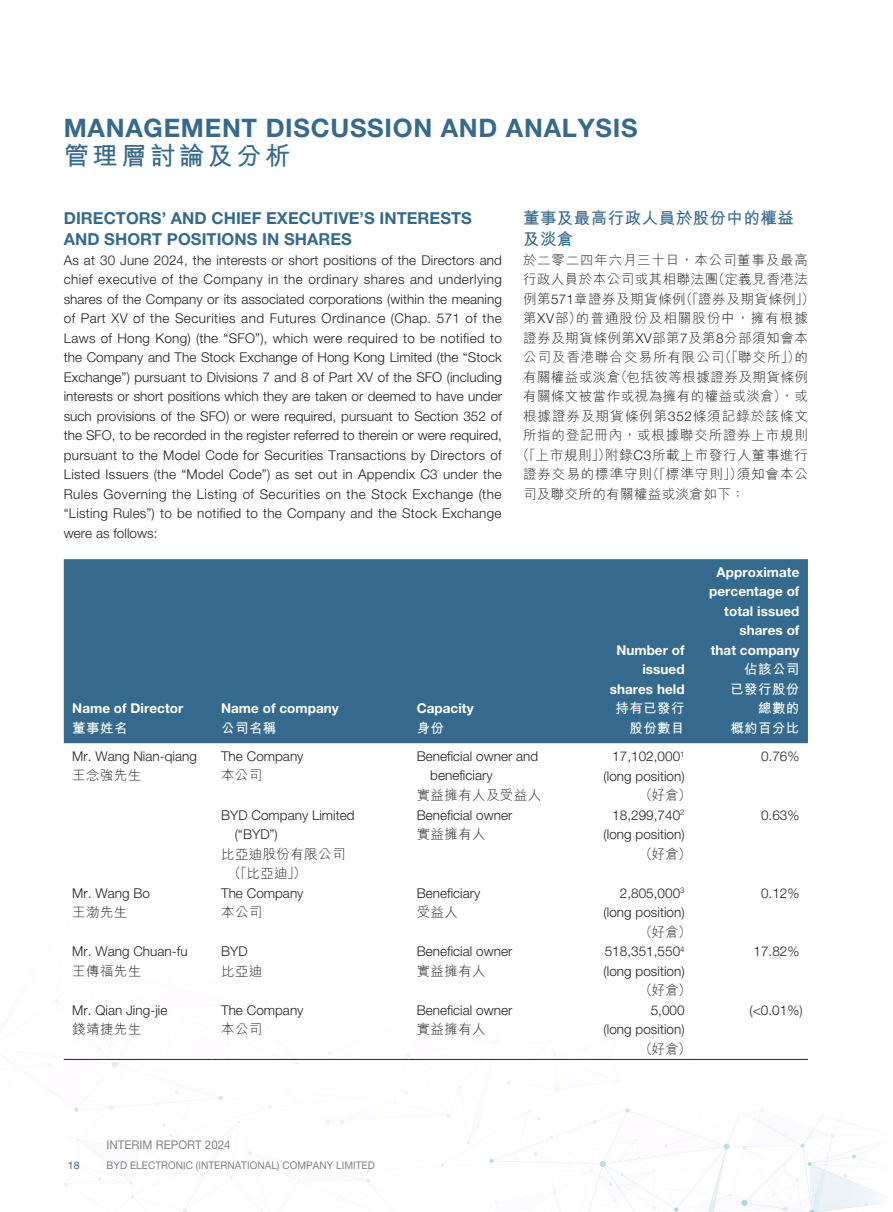
<style>
.page{position:relative;width:893px;height:1212px;background:#fff}
.page>*{position:absolute;margin:0;border:0;box-sizing:border-box;transform-origin:0 0}
.t1{font:700 25.5px "Helvetica Neue LT Std";letter-spacing:.03em;color:#356a8e}
.t2{font:700 25.5px "M Hei HK";letter-spacing:.13em;color:#356a8e}
.t3{font:700 16.5px/21px "Helvetica Neue LT Std";letter-spacing:.005em;color:#356a8e}
.t4{font:700 16.5px/21px "M Hei HK";letter-spacing:.03em;color:#356a8e}
.t5{font:300 13.5px/19.5px "Helvetica Neue LT Std";letter-spacing:.005em;color:#231f20;text-align:right}
.t6{font:300 13.5px/19.5px "M Hei HK";letter-spacing:.04em;color:#231f20}
.t7{font:700 13.5px/19.5px "Helvetica Neue LT Std";letter-spacing:.005em;color:#fff;text-align:right}
.t8{font:300 13.5px "M Hei HK";letter-spacing:.07em;color:#231f20}
.t9{font:300 13.5px "M Hei HK";letter-spacing:.06em;color:#231f20}
.t10{font:700 13.5px/19.5px "M Hei HK";letter-spacing:.03em;color:#fff;text-align:right}
.t11{font:300 13.5px "M Hei HK";letter-spacing:.08em;color:#231f20}
.t12{font:300 13.5px "M Hei HK";letter-spacing:.075em;color:#231f20}
.t13{font:12px "Helvetica Neue LT Std";letter-spacing:.005em;color:#808285;scale:.96 1}
.t14{font:10.5px "Helvetica Neue LT Std";letter-spacing:.005em;color:#808285;scale:.96 1}
.t15{font:10.5px "Helvetica Neue LT Std";color:#356a8e}
.s1{font-family:"Helvetica Neue LT Std"}
</style>
<div class="page">
<img style="left:44px;top:559px;width:844px;height:653px">
<div style="left:64px;top:559px;width:744px;height:184px;background:#356a8e"></div>
<hr style="left:64px;top:1059px;width:149px;height:1px;background:#231f20">
<hr style="left:213px;top:1059px;width:195px;height:1px;background:#231f20">
<hr style="left:408px;top:1059px;width:170px;height:1px;background:#231f20">
<hr style="left:578px;top:1059px;width:115px;height:1px;background:#231f20">
<hr style="left:693px;top:1059px;width:115px;height:1px;background:#231f20">
<h1 class="t1" style="left:64px;top:113px;width:575px">MANAGEMENT DISCUSSION AND ANALYSIS</h1>
<h1 class="t2" style="left:64px;top:137px;width:228px">管理層討論及分析</h1>
<p class="t3" style="left:64px;top:208px;width:410px">DIRECTORS’ AND CHIEF EXECUTIVE’S INTERESTS<br>AND SHORT POSITIONS IN SHARES</p>
<p class="t5" style="left:64px;top:250px;width:440px;text-align:justify">As at 30 June 2024, the interests or short positions of the Directors and chief executive of the Company in the ordinary shares and underlying shares of the Company or its associated corporations (within the meaning of Part XV of the Securities and Futures Ordinance (Chap. 571 of the Laws of Hong Kong) (the “SFO”), which were required to be notified to the Company and The Stock Exchange of Hong Kong Limited (the “Stock Exchange”) pursuant to Divisions 7 and 8 of Part XV of the SFO (including interests or short positions which they are taken or deemed to have under such provisions of the SFO) or were required, pursuant to Section 352 of the SFO, to be recorded in the register referred to therein or were required, pursuant to the Model Code for Securities Transactions by Directors of Listed Issuers (the “Model Code”) as set out in Appendix C3 under the Rules Governing the Listing of Securities on the Stock Exchange (the “Listing Rules”) to be notified to the Company and the Stock Exchange were as follows:</p>
<p class="t7" style="left:72px;top:699px;width:113px">Name of Director</p>
<p class="t10" style="left:72px;top:717px;width:57px">董事姓名</p>
<p class="t7" style="left:221px;top:699px;width:119px">Name of company</p>
<p class="t10" style="left:221px;top:717px;width:57px">公司名稱</p>
<p class="t7" style="left:417px;top:699px;width:59px">Capacity</p>
<p class="t10" style="left:417px;top:717px;width:29px">身份</p>
<p class="t4" style="left:523px;top:206px;width:272px">董事及最高行政人員於股份中的權益及淡倉</p>
<p class="t9" style="left:523px;top:253px;width:286px">於二零二四年六月三十日，本公司董事及最高</p>
<p class="t6" style="left:523px;top:269px;width:286px">行政人員於本公司或其相聯法團（定義見香港法</p>
<p class="t6" style="left:523px;top:289px;width:293px">例第<span class="s1">571</span>章證券及期貨條例（「證券及期貨條例」）</p>
<p class="t11" style="left:523px;top:312px;width:286px">第<span class="s1">XV</span>部）的普通股份及相關股份中，擁有根據</p>
<p class="t6" style="left:523px;top:328px;width:286px">證券及期貨條例第<span class="s1">XV</span>部第<span class="s1">7</span>及第<span class="s1">8</span>分部須知會本</p>
<p class="t8" style="left:523px;top:350px;width:286px">公司及香港聯合交易所有限公司（「聯交所」）的</p>
<p class="t6" style="left:523px;top:367px;width:286px">有關權益或淡倉（包括彼等根據證券及期貨條例</p>
<p class="t6" style="left:523px;top:386px;width:286px">有關條文被當作或視為擁有的權益或淡倉），或</p>
<p class="t12" style="left:523px;top:409px;width:286px">根據證券及期貨條例第<span class="s1">352</span>條須記錄於該條文</p>
<p class="t9" style="left:523px;top:428px;width:286px">所指的登記冊內，或根據聯交所證券上市規則</p>
<p class="t6" style="left:516px;top:445px;width:293px">（「上市規則」）附錄<span class="s1">C3</span>所載上市發行人董事進行</p>
<p class="t8" style="left:523px;top:467px;width:286px">證券交易的標準守則（「標準守則」）須知會本公</p>
<p class="t6" style="left:523px;top:484px;width:223px">司及聯交所的有關權益或淡倉如下：</p>
<p class="t7" style="left:610px;top:640px;width:76px">Number of issued shares held</p>
<p class="t10" style="left:616px;top:697px;width:71px">持有已發行股份數目</p>
<p class="t7" style="left:709px;top:562px;width:92px">Approximate percentage of total issued shares of<br>that company</p>
<p class="t10" style="left:730px;top:658px;width:71px">佔該公司已發行股份總數的<br>概約百分比</p>
<p class="t5" style="left:72px;top:746px;width:126px">Mr. Wang Nian-qiang</p>
<p class="t6" style="left:72px;top:765px;width:71px">王念強先生</p>
<p class="t5" style="left:221px;top:746px;width:84px">The Company</p>
<p class="t6" style="left:221px;top:765px;width:43px">本公司</p>
<p class="t5" style="left:430px;top:746px;width:110px;text-align:left;text-indent:-14px">Beneficial owner and beneficiary</p>
<p class="t6" style="left:417px;top:785px;width:126px">實益擁有人及受益人</p>
<p class="t5" style="left:604px;top:746px;width:83px">17,102,000<sup>1 </sup>(long position)</p>
<p class="t6" style="left:639px;top:785px;width:54px">（好倉）</p>
<p class="t5" style="left:761px;top:746px;width:40px">0.76%</p>
<p class="t5" style="left:235px;top:805px;width:121px;text-align:left;text-indent:-14px">BYD Company Limited (“BYD”)</p>
<p class="t6" style="left:228px;top:843px;width:119px;text-indent:-7px">比亞迪股份有限公司（「比亞迪」）</p>
<p class="t5" style="left:417px;top:805px;width:97px">Beneficial owner</p>
<p class="t6" style="left:417px;top:824px;width:71px">實益擁有人</p>
<p class="t5" style="left:604px;top:805px;width:83px">18,299,740<sup>2 </sup>(long position)</p>
<p class="t6" style="left:639px;top:843px;width:54px">（好倉）</p>
<p class="t5" style="left:761px;top:805px;width:40px">0.63%</p>
<p class="t5" style="left:72px;top:883px;width:79px">Mr. Wang Bo</p>
<p class="t6" style="left:72px;top:902px;width:57px">王渤先生</p>
<p class="t5" style="left:221px;top:883px;width:84px">The Company</p>
<p class="t6" style="left:221px;top:902px;width:43px">本公司</p>
<p class="t5" style="left:417px;top:883px;width:65px">Beneficiary</p>
<p class="t6" style="left:417px;top:902px;width:43px">受益人</p>
<p class="t5" style="left:604px;top:883px;width:83px">2,805,000<sup>3 </sup>(long position)</p>
<p class="t6" style="left:639px;top:921px;width:54px">（好倉）</p>
<p class="t5" style="left:761px;top:883px;width:40px">0.12%</p>
<p class="t5" style="left:72px;top:941px;width:117px">Mr. Wang Chuan-fu</p>
<p class="t6" style="left:72px;top:960px;width:71px">王傳福先生</p>
<p class="t5" style="left:221px;top:941px;width:28px">BYD</p>
<p class="t6" style="left:221px;top:960px;width:43px">比亞迪</p>
<p class="t5" style="left:417px;top:941px;width:97px">Beneficial owner</p>
<p class="t6" style="left:417px;top:960px;width:71px">實益擁有人</p>
<p class="t5" style="left:604px;top:941px;width:83px;text-align:left">518,351,550<sup>4 </sup>(long position)</p>
<p class="t6" style="left:639px;top:980px;width:54px">（好倉）</p>
<p class="t5" style="left:753px;top:941px;width:47px">17.82%</p>
<p class="t5" style="left:72px;top:1000px;width:97px">Mr. Qian Jing-jie</p>
<p class="t6" style="left:72px;top:1019px;width:71px">錢靖捷先生</p>
<p class="t5" style="left:221px;top:1000px;width:84px">The Company</p>
<p class="t6" style="left:221px;top:1019px;width:43px">本公司</p>
<p class="t5" style="left:417px;top:1000px;width:97px">Beneficial owner</p>
<p class="t6" style="left:417px;top:1019px;width:71px">實益擁有人</p>
<p class="t5" style="left:604px;top:1000px;width:83px">5,000<br>(long position)</p>
<p class="t6" style="left:639px;top:1038px;width:54px">（好倉）</p>
<p class="t5" style="left:749px;top:1000px;width:55px">(&lt;0.01%)</p>
<p class="t13" style="left:107px;top:1138px;width:131px">INTERIM REPORT 2024</p>
<p class="t15" style="left:68px;top:1159px;width:13px">18</p>
<p class="t14" style="left:107px;top:1159px;width:281px">BYD ELECTRONIC (INTERNATIONAL) COMPANY LIMITED</p>
</div>
